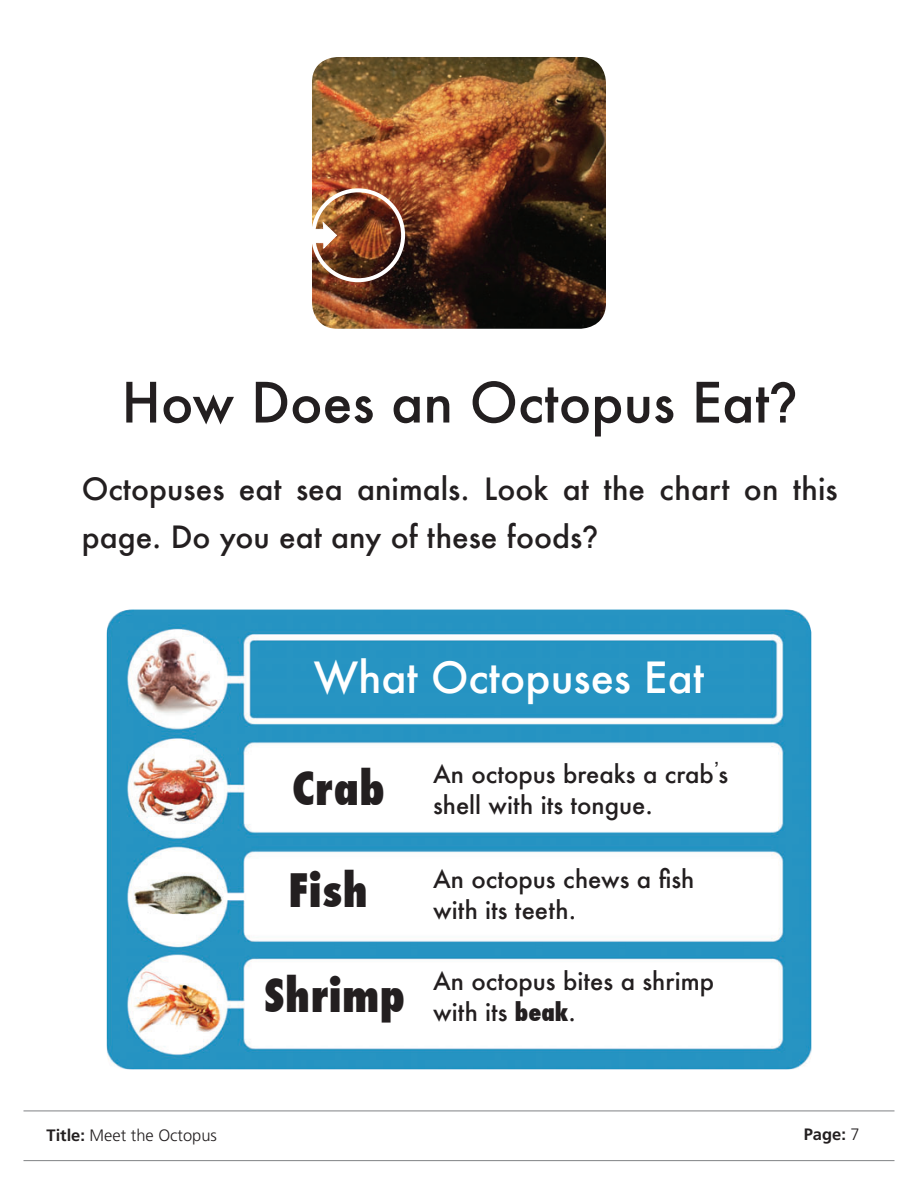
<style>
.page{position:relative;width:918px;height:1188px;background:#fff}
.page>*{position:absolute;margin:0;border:0;box-sizing:border-box;transform-origin:0 0}
.t1{font:500 54px "Futura";color:#231f20}
.t2{font:800 condensed 45px "Futura";letter-spacing:.01em;color:#231f20}
.t3{font:500 42px "Futura";color:#fff}
.Main_Text{font:500 30px/48.6px "Futura";color:#231f20}
.t4{font:500 24px "Futura";color:#231f20}
.t5{font:300 16.5px "Frutiger LT Std";color:#231f20}
.t6{font:700 16.5px "Frutiger LT Std";color:#231f20}
.s1{font-family:"Avant Garde"}
.s2{font-weight:800;font-stretch:condensed}
.s3{font-weight:700}
.s4{font-weight:300}
</style>
<div class="page">
<img style="left:107px;top:610px;width:704px;height:459px">
<img style="left:312px;top:57px;width:294px;height:272px">
<div style="left:311px;top:188px;width:94px;height:94px;border:4px solid #fff;border-radius:50%"></div>
<svg style="left:314px;top:221px;width:23px;height:29px"></svg>
<hr style="left:23px;top:1111px;width:872px;height:1px;background:#808285">
<hr style="left:23px;top:1160px;width:872px;height:1px;background:#808285">
<p class="t1" style="left:121px;top:365px;width:677px">How Does an Octopus Eat<span class="s1">?</span></p>
<p class="Main_Text" style="left:82px;top:464px;width:757px">Octopuses eat sea animals. Look at the chart on this page. Do you eat any of these foods<span class="s1">?</span></p>
<p class="t3" style="left:314px;top:648px;width:392px">What Octopuses Eat</p>
<p class="t2" style="left:292px;top:758px;width:94px">Crab</p>
<p class="t2" style="left:288px;top:860px;width:81px">Fish</p>
<p class="t2" style="left:264px;top:965px;width:142px">Shrimp</p>
<p class="t4" style="left:433px;top:757px;width:297px">An octopus breaks a crab<sup>’</sup>s</p>
<p class="t4" style="left:433px;top:789px;width:221px">shell with its tongue.</p>
<p class="t4" style="left:433px;top:862px;width:263px">An octopus chews a fish</p>
<p class="t4" style="left:433px;top:894px;width:144px">with its teeth.</p>
<p class="t4" style="left:433px;top:965px;width:283px">An octopus bites a shrimp</p>
<p class="t4" style="left:433px;top:996px;width:144px">with its <span class="s2">beak</span>.</p>
<p class="t5" style="left:46px;top:1126px;width:172px"><span class="s3">Title:</span> Meet the Octopus</p>
<p class="t6" style="left:804px;top:1125px;width:57px">Page: <span class="s4">7</span></p>
</div>
